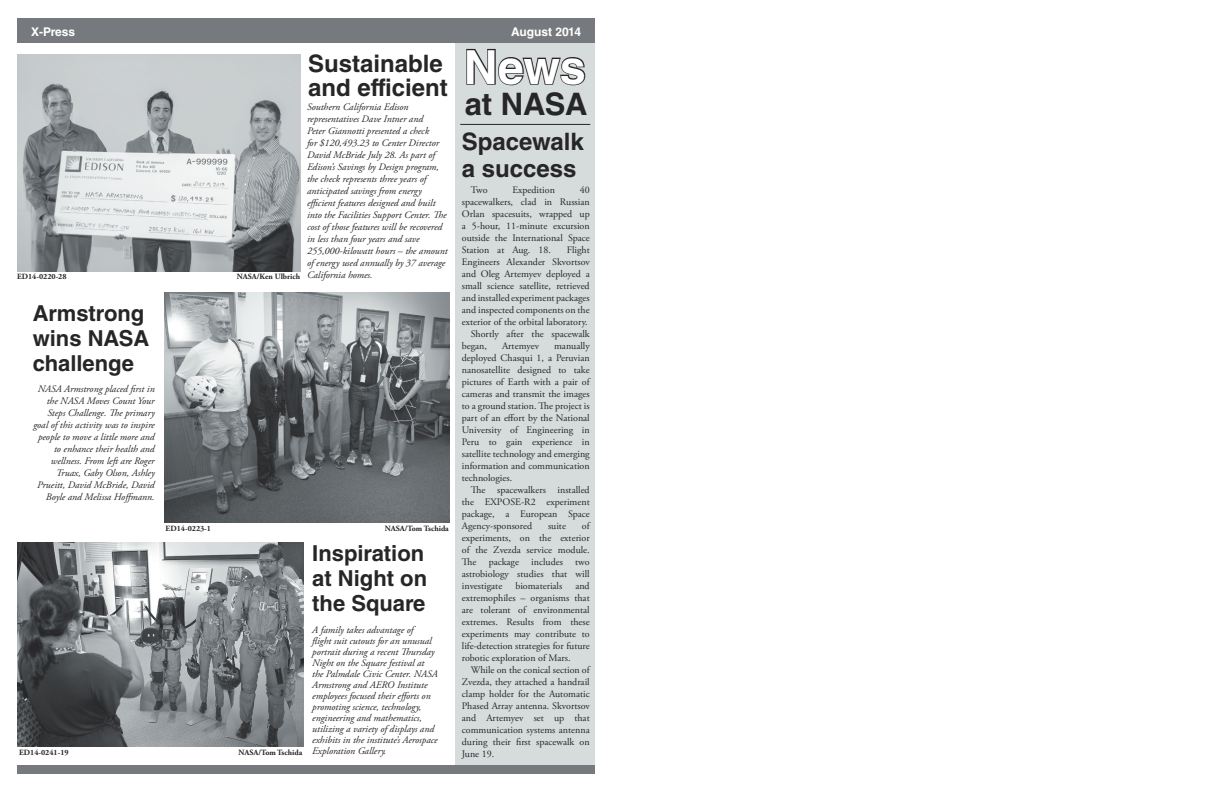
<style>
.page{position:relative;width:1224px;height:792px;background:#fff}
.page>*{position:absolute;margin:0;border:0;box-sizing:border-box;transform-origin:0 0}
.t1{font:700 47px "Helvetica LT Std";color:#fff}
.t2{font:700 31px "Helvetica LT Std";letter-spacing:-.005em;color:#262527}
.t3{font:700 24px "Helvetica LT Std";color:#262527}
.t4{font:700 22px/25px "Helvetica LT Std";color:#262527}
.t5{font:700 12px "Helvetica LT Std";color:#fff}
.t6{font:10px/12px "Adobe Garamond Pro";color:#262527;text-align:justify}
.t7{font:italic 10px/12px "Adobe Garamond Pro";color:#262527}
.t8{font:700 8px "Adobe Garamond Pro";color:#262527}
</style>
<div class="page">
<div style="left:455px;top:39px;width:140px;height:726px;background:#d6dbdc"></div>
<div style="left:18px;top:18px;width:577px;height:25px;background:#767a7e"></div>
<div style="left:18px;top:765px;width:577px;height:9px;background:#767a7e"></div>
<hr style="left:460px;top:124px;width:130px;height:1px;background:#262527">
<svg style="left:466px;top:48px;width:120px;height:38px"></svg>
<img style="left:18px;top:55px;width:282px;height:216px">
<img style="left:164px;top:292px;width:286px;height:231px">
<img style="left:18px;top:543px;width:286px;height:203px">
<p class="t5" style="left:31px;top:25px;width:46px">X-Press</p>
<p class="t5" style="left:511px;top:25px;width:71px">August 2014</p>
<p class="t3" style="left:308px;top:49px;width:136px">Sustainable</p>
<p class="t3" style="left:308px;top:73px;width:141px">and efficient</p>
<p class="t7" style="left:307px;top:101px;width:142px">Southern California Edison representatives Dave Intner and<br>Peter Giannotti presented a check<br>for $120,493.23 to Center Director David McBride July 28. As part of Edison’s Savings by Design program, the check represents three years of anticipated savings from energy efficient features designed and built into the Facilities Support Center. The cost of those features will be recovered in less than four years and save 255,000-kilowatt hours – the amount of energy used annually by 37 average California homes.</p>
<p class="t8" style="left:17px;top:272px;width:51px">ED14-0220-28</p>
<p class="t8" style="left:237px;top:272px;width:65px">NASA/Ken Ulbrich</p>
<p class="t4" style="left:33px;top:300px;width:118px">Armstrong wins NASA challenge</p>
<p class="t7" style="left:33px;top:383px;width:123px;text-align:right">NASA Armstrong placed first in the NASA Moves Count Your<br>Steps Challenge. The primary goal of this activity was to inspire people to move a little more and to enhance their health and wellness. From left are Roger<br>Truax, Gaby Olson, Ashley<br>Prueitt, David McBride, David<br>Boyle and Melissa Hoffmann.</p>
<p class="t8" style="left:166px;top:524px;width:47px">ED14-0223-1</p>
<p class="t8" style="left:385px;top:524px;width:65px">NASA/Tom Tschida</p>
<p class="t8" style="left:19px;top:748px;width:51px">ED14-0241-19</p>
<p class="t8" style="left:238px;top:748px;width:65px">NASA/Tom Tschida</p>
<p class="t4" style="left:312px;top:541px;width:116px">Inspiration at Night on the Square</p>
<p class="t7" style="left:312px;top:624px;width:127px;line-height:11px">A family takes advantage of<br>flight suit cutouts for an unusual portrait during a recent Thursday<br>Night on the Square festival at the Palmdale Civic Center. NASA<br>Armstrong and AERO Institute employees focused their efforts on promoting science, technology, engineering and mathematics, utilizing a variety of displays and exhibits in the institute’s Aerospace<br>Exploration Gallery.</p>
<p class="t1" style="left:464px;top:38px;width:124px">News</p>
<p class="t2" style="left:465px;top:85px;width:124px">at NASA</p>
<p class="t3" style="left:462px;top:127px;width:123px">Spacewalk</p>
<p class="t3" style="left:462px;top:154px;width:116px">a success</p>
<p class="t6" style="left:471px;top:185px;width:18px">Two</p>
<p class="t6" style="left:512px;top:185px;width:44px">Expedition</p>
<p class="t6" style="left:462px;top:185px;width:129px;text-indent:118px">40 spacewalkers, clad in Russian Orlan spacesuits, wrapped up a 5-hour, 11-minute excursion outside the International Space Station at Aug. 18.</p>
<p class="t6" style="left:462px;top:245px;width:129px;text-indent:105px">Flight Engineers Alexander Skvortsov and Oleg Artemyev deployed a small science satellite, retrieved and installed experiment packages and inspected components on the exterior of the orbital laboratory.</p>
<p class="t6" style="left:462px;top:329px;width:129px;text-indent:9px">Shortly after the spacewalk began,</p>
<p class="t6" style="left:462px;top:341px;width:129px;text-indent:92px">manually deployed Chasqui 1, a Peruvian nanosatellite designed to take pictures of Earth with a pair of cameras and transmit the images to a ground station. The project is part of an effort by the National University of Engineering in Peru to gain experience in satellite technology and emerging information and communication technologies.</p>
<p class="t6" style="left:462px;top:485px;width:129px;text-indent:9px">The spacewalkers installed the EXPOSE-R2 experiment package, a European Space Agency-sponsored</p>
<p class="t6" style="left:502px;top:341px;width:39px">Artemyev</p>
<p class="t6" style="left:462px;top:521px;width:129px;text-indent:120px">of experiments, on the exterior of the Zvezda service module.<br>The package includes two astrobiology studies that will investigate</p>
<p class="t6" style="left:548px;top:521px;width:19px">suite</p>
<p class="t6" style="left:462px;top:581px;width:129px;text-indent:114px">and extremophiles – organisms that are tolerant of environmental extremes. Results from these experiments may contribute to life-detection strategies for future robotic exploration of Mars.</p>
<p class="t6" style="left:462px;top:665px;width:129px;text-indent:9px">While on the conical section of Zvezda, they attached a handrail clamp holder for the Automatic Phased Array antenna. Skvortsov and Artemyev set up that communication systems antenna during their first spacewalk on June 19.</p>
<p class="t6" style="left:515px;top:581px;width:48px">biomaterials</p>
</div>
